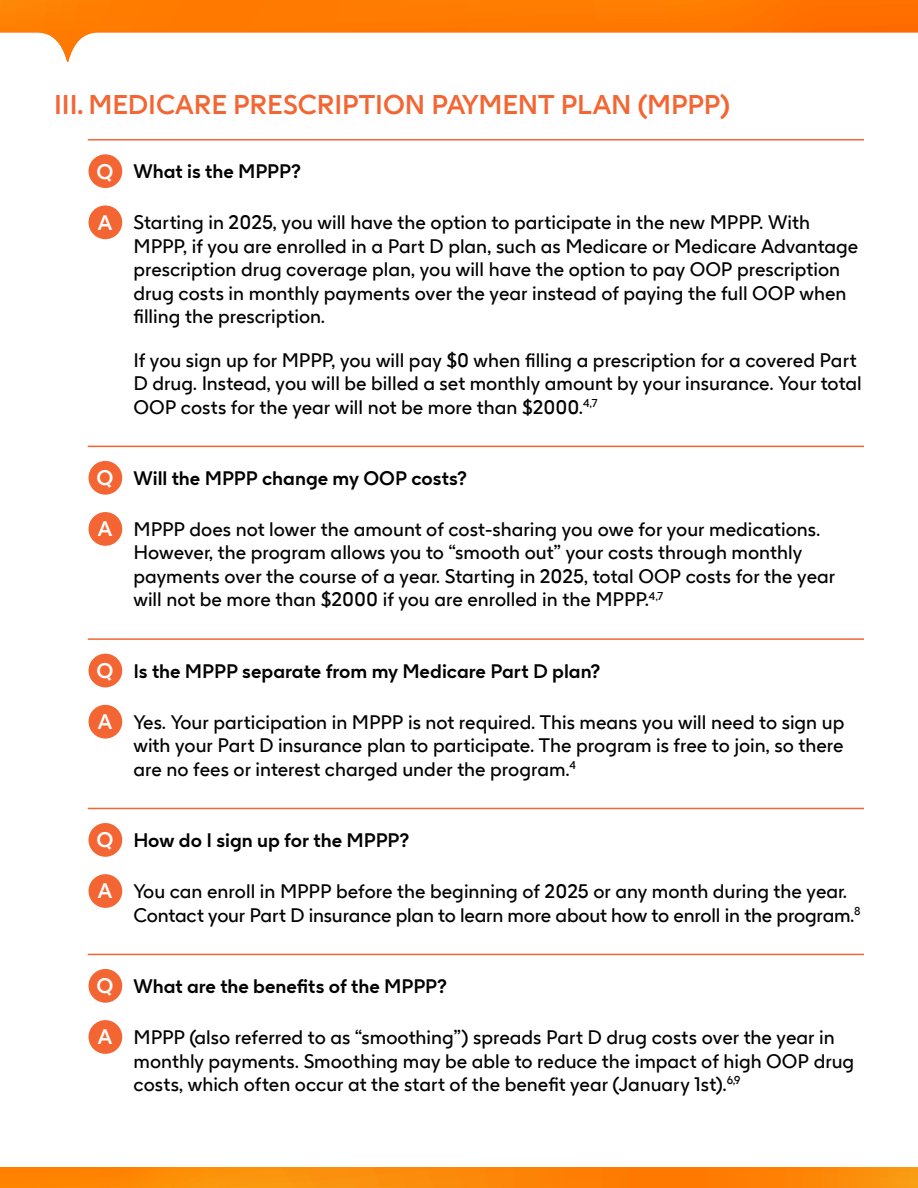
<style>
.page{position:relative;width:918px;height:1188px;background:#fff}
.page>*{position:absolute;margin:0;border:0;box-sizing:border-box;transform-origin:0 0}
.t1{font:700 27px "GSK Precision";color:#f36633}
.t2{font:19.5px/23.4px "GSK Precision";color:#000}
.t3{font:700 19.5px "GSK Precision";color:#000}
.s1{font-size:21px;color:#fff}
.s2{font-weight:700;font-size:21px;color:#fff}
</style>
<div class="page">
<svg style="left:0;top:0;width:918px;height:62px"></svg>
<svg style="left:0;top:1168px;width:918px;height:20px;background:#fc8706"></svg>
<hr style="left:88px;top:139px;width:776px;height:2px;background:#f36633">
<hr style="left:88px;top:446px;width:776px;height:1px;background:#f36633">
<hr style="left:88px;top:638px;width:776px;height:2px;background:#f36633">
<hr style="left:88px;top:808px;width:776px;height:1px;background:#f36633">
<hr style="left:88px;top:954px;width:776px;height:1px;background:#f36633">
<div style="left:88px;top:154px;width:34px;height:34px;background:#f36633;border-radius:50%"></div>
<div style="left:88px;top:205px;width:34px;height:34px;background:#f36633;border-radius:50%"></div>
<div style="left:88px;top:461px;width:34px;height:34px;background:#f36633;border-radius:50%"></div>
<div style="left:88px;top:512px;width:34px;height:34px;background:#f36633;border-radius:50%"></div>
<div style="left:88px;top:654px;width:34px;height:33px;background:#f36633;border-radius:50%"></div>
<div style="left:88px;top:705px;width:34px;height:34px;background:#f36633;border-radius:50%"></div>
<div style="left:88px;top:823px;width:34px;height:34px;background:#f36633;border-radius:50%"></div>
<div style="left:88px;top:874px;width:34px;height:34px;background:#f36633;border-radius:50%"></div>
<div style="left:88px;top:969px;width:34px;height:34px;background:#f36633;border-radius:50%"></div>
<div style="left:88px;top:1020px;width:34px;height:34px;background:#f36633;border-radius:50%"></div>
<h1 class="t1" style="left:54px;top:83px;width:678px">III. MEDICARE PRESCRIPTION PAYMENT PLAN (MPPP)</h1>
<p class="t3" style="left:96px;top:156px;width:206px"><span class="s1">Q</span> What is the MPPP?</p>
<p class="t2" style="left:134px;top:210px;width:726px;text-indent:-36px"><span class="s2">A</span> Starting in 2025, you will have the option to participate in the new MPPP. With MPPP, if you are enrolled in a Part D plan, such as Medicare or Medicare Advantage prescription drug coverage plan, you will have the option to pay OOP prescription drug costs in monthly payments over the year instead of paying the full OOP when filling the prescription.</p>
<p class="t2" style="left:134px;top:347px;width:730px">If you sign up for MPPP, you will pay $0 when filling a prescription for a covered Part<br>D drug. Instead, you will be billed a set monthly amount by your insurance. Your total<br>OOP costs for the year will not be more than $2000.<sup>4,7</sup></p>
<p class="t3" style="left:96px;top:463px;width:372px"><span class="s1">Q</span> Will the MPPP change my OOP costs?</p>
<p class="t2" style="left:134px;top:517px;width:703px;text-indent:-36px"><span class="s2">A</span> MPPP does not lower the amount of cost-sharing you owe for your medications.<br>However, the program allows you to “smooth out” your costs through monthly payments over the course of a year. Starting in 2025, total OOP costs for the year will not be more than $2000 if you are enrolled in the MPPP.<sup>4,7</sup></p>
<p class="t3" style="left:96px;top:655px;width:505px"><span class="s1">Q</span> Is the MPPP separate from my Medicare Part D plan?</p>
<p class="t2" style="left:134px;top:709px;width:712px;text-align:justify;text-indent:-36px"><span class="s2">A</span> Yes. Your participation in MPPP is not required. This means you will need to sign up with your Part D insurance plan to participate. The program is free to join, so there are no fees or interest charged under the program.<sup>4</sup></p>
<p class="t3" style="left:96px;top:825px;width:314px"><span class="s1">Q</span> How do I sign up for the MPPP?</p>
<p class="t2" style="left:134px;top:879px;width:729px;text-indent:-36px"><span class="s2">A</span> You can enroll in MPPP before the beginning of 2025 or any month during the year.<br>Contact your Part D insurance plan to learn more about how to enroll in the program.<sup>8</sup></p>
<p class="t3" style="left:96px;top:971px;width:352px"><span class="s1">Q</span> What are the benefits of the MPPP?</p>
<p class="t2" style="left:134px;top:1025px;width:722px;text-indent:-36px"><span class="s2">A</span> MPPP (also referred to as “smoothing”) spreads Part D drug costs over the year in monthly payments. Smoothing may be able to reduce the impact of high OOP drug costs, which often occur at the start of the benefit year (January 1st).<sup>6,9</sup></p>
</div>
